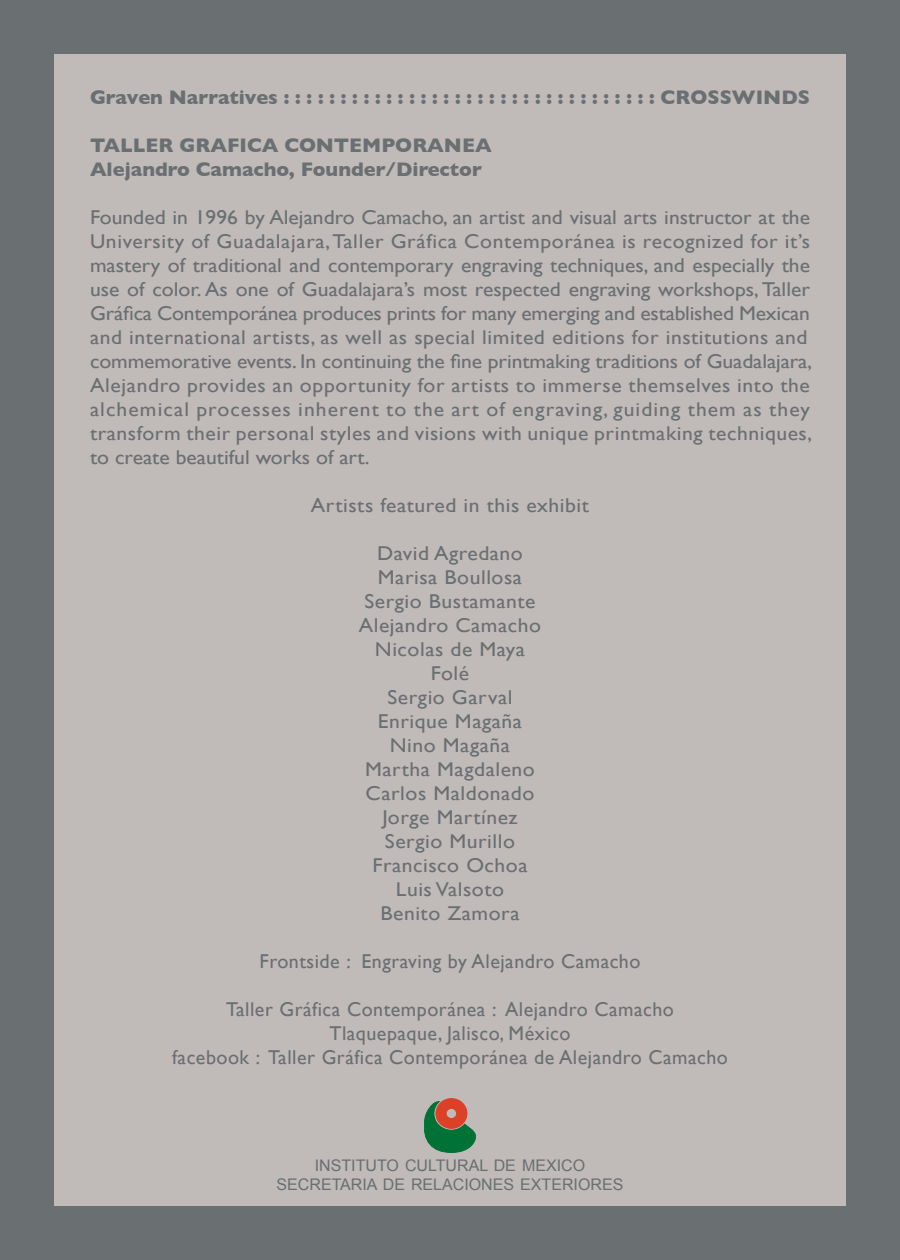
<style>
.page{position:relative;width:900px;height:1260px;background:#6a6f71}
.page>*{position:absolute;margin:0;border:0;box-sizing:border-box;transform-origin:0 0}
.t1{font:20px/24px "Gill Sans";letter-spacing:.025em;color:#6a6f71;scale:1.08 1}
.t2{font:20px "Gill Sans";letter-spacing:.025em;color:#6a6f71}
.t3{font:700 20px "Gill Sans";color:#6a6f71}
.t4{font:20px "Gill Sans";letter-spacing:-.005em;color:#6a6f71;scale:1.08 1}
.t5{font:20px "Gill Sans";letter-spacing:.05em;color:#6a6f71;scale:1.08 1}
.t6{font:20px "Gill Sans";color:#6a6f71;scale:1.08 1}
.t7{font:16px "Arial";color:#6a6f71}
</style>
<div class="page">
<div style="left:54px;top:54px;width:792px;height:1152px;background:#c0bab9"></div>
<svg style="left:424px;top:1099px;width:52px;height:54px"></svg>
<p class="t3" style="left:90px;top:85px;width:722px">Graven Narratives : : : : : : : : : : : : : : : : : : : : : : : : : : : : : : : : : CROSSWINDS</p>
<p class="t3" style="left:90px;top:133px;width:403px">TALLER GRAFICA CONTEMPORANEA</p>
<p class="t3" style="left:90px;top:157px;width:393px">Alejandro Camacho, Founder/Director</p>
<p class="t1" style="left:90px;top:205px;width:668px">Founded in 1996 by Alejandro Camacho, an artist and visual arts instructor at the<br>University of Guadalajara, Taller Gráfica Contemporánea is recognized for it’s</p>
<p class="t1" style="left:90px;top:253px;width:668px;text-align:justify">mastery of traditional and contemporary engraving techniques, and especially the use of color. As one of Guadalajara’s most respected engraving workshops, Taller Gráfica Contemporánea produces prints for many emerging and established Mexican and international artists, as well as special limited editions for institutions and</p>
<p class="t4" style="left:90px;top:349px;width:670px">commemorative events. In continuing the fine printmaking traditions of Guadalajara,</p>
<p class="t1" style="left:90px;top:373px;width:668px">Alejandro provides an opportunity for artists to immerse themselves into the</p>
<p class="t5" style="left:90px;top:397px;width:668px">alchemical processes inherent to the art of engraving, guiding them as they</p>
<p class="t1" style="left:90px;top:421px;width:670px">transform their personal styles and visions with unique printmaking techniques,</p>
<p class="t6" style="left:90px;top:445px;width:260px">to create beautiful works of art.</p>
<p class="t1" style="left:311px;top:493px;width:259px">Artists featured in this exhibit</p>
<p class="t1" style="left:377px;top:541px;width:137px">David Agredano</p>
<p class="t1" style="left:378px;top:565px;width:135px">Marisa Boullosa</p>
<p class="t1" style="left:364px;top:589px;width:160px">Sergio Bustamante</p>
<p class="t1" style="left:359px;top:613px;width:170px">Alejandro Camacho</p>
<p class="t1" style="left:375px;top:637px;width:140px">Nicolas de Maya</p>
<p class="t1" style="left:431px;top:661px;width:37px">Folé</p>
<p class="t1" style="left:388px;top:685px;width:117px">Sergio Garval</p>
<p class="t1" style="left:378px;top:709px;width:135px">Enrique Magaña</p>
<p class="t1" style="left:390px;top:733px;width:113px">Nino Magaña</p>
<p class="t1" style="left:365px;top:757px;width:159px">Martha Magdaleno</p>
<p class="t1" style="left:366px;top:781px;width:158px">Carlos Maldonado</p>
<p class="t1" style="left:382px;top:805px;width:127px">Jorge Martínez</p>
<p class="t1" style="left:385px;top:829px;width:122px">Sergio Murillo</p>
<p class="t1" style="left:372px;top:853px;width:145px">Francisco Ochoa</p>
<p class="t1" style="left:396px;top:877px;width:102px">Luis Valsoto</p>
<p class="t1" style="left:380px;top:901px;width:130px">Benito Zamora</p>
<p class="t2" style="left:260px;top:949px;width:382px">Frontside : Engraving by Alejandro Camacho</p>
<p class="t2" style="left:226px;top:997px;width:449px">Taller Gráfica Contemporánea : Alejandro Camacho</p>
<p class="t2" style="left:329px;top:1021px;width:243px">Tlaquepaque, Jalisco, México</p>
<p class="t2" style="left:172px;top:1045px;width:557px">facebook : Taller Gráfica Contemporánea de Alejandro Camacho</p>
<p class="t7" style="left:315px;top:1155px;width:272px">INSTITUTO CULTURAL DE MEXICO</p>
<p class="t7" style="left:277px;top:1174px;width:348px">SECRETARIA DE RELACIONES EXTERIORES</p>
</div>
